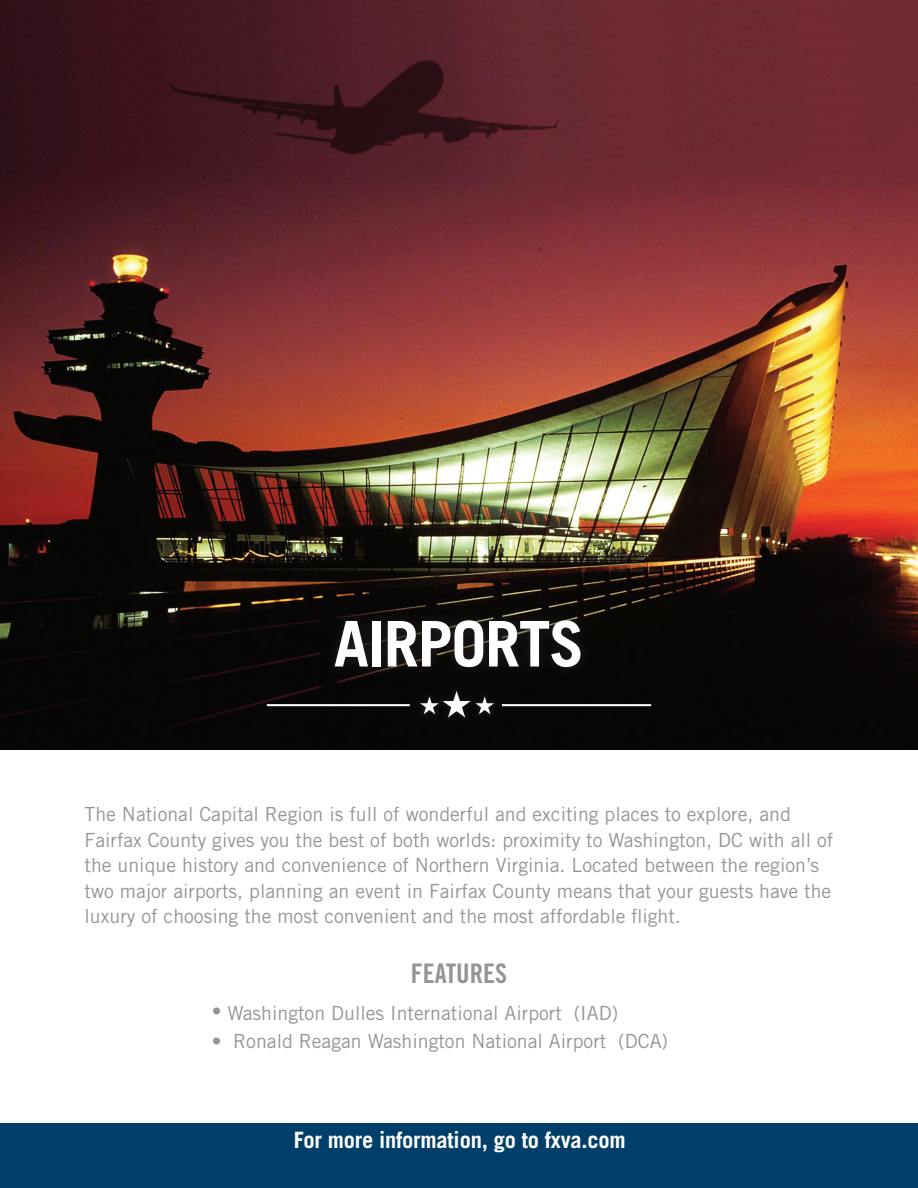
<style>
.page{position:relative;width:918px;height:1188px;background:#fff}
.page>*{position:absolute;margin:0;border:0;box-sizing:border-box;transform-origin:0 0}
.t1{font:700 63px "Trade Gothic LT Std";letter-spacing:-.02em;color:#fff}
.t2{font:27px "Trade Gothic LT Std Bd Cn 20";color:#979494}
.t3{font:700 22.5px "Trade Gothic LT Std";letter-spacing:-.01em;color:#fff}
.t4{font:19.5px/25.5px "Trade Gothic LT Std";color:#979494}
</style>
<div class="page">
<img style="left:0;top:0;width:918px;height:750px">
<svg style="left:323px;top:608px;width:270px;height:71px;background:#13100e"></svg>
<hr style="left:502px;top:704px;width:149px;height:2px;background:#fff">
<hr style="left:267px;top:704px;width:143px;height:2px;background:#fff">
<div style="left:415px;top:685px;width:85px;height:38px;background:#080705"></div>
<svg style="left:420px;top:691px;width:74px;height:27px"></svg>
<div style="left:0;top:1123px;width:918px;height:65px;background:#003f69"></div>
<p class="t1" style="left:334px;top:605px;width:252px">AIRPORTS</p>
<p class="t4" style="left:85px;top:801px;width:750px">The National Capital Region is full of wonderful and exciting places to explore, and Fairfax County gives you the best of both worlds: proximity to Washington, DC with all of the unique history and convenience of Northern Virginia. Located between the region’s two major airports, planning an event in Fairfax County means that your guests have the luxury of choosing the most convenient and the most affordable flight.</p>
<p class="t2" style="left:411px;top:957px;width:98px">FEATURES</p>
<p class="t4" style="left:212px;top:1000px;width:408px">• Washington Dulles International Airport (IAD)</p>
<p class="t4" style="left:212px;top:1028px;width:458px">• Ronald Reagan Washington National Airport (DCA)</p>
<p class="t3" style="left:294px;top:1126px;width:334px">For more information, go to fxva.com</p>
</div>
